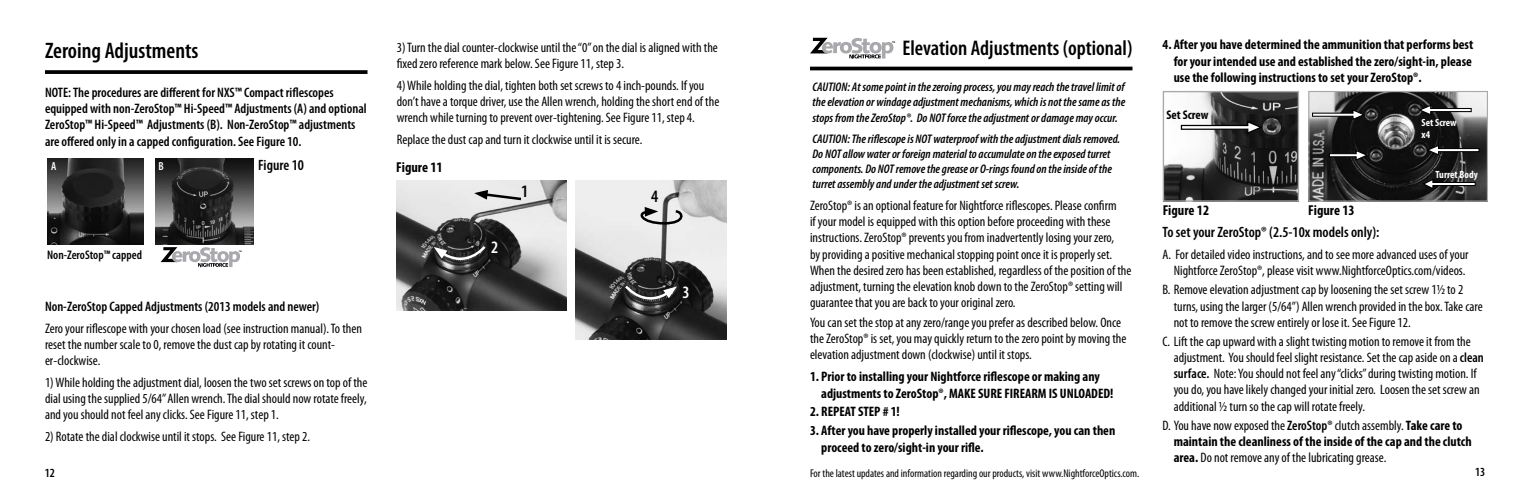
<style>
.page{position:relative;width:1530px;height:495px;background:#fff}
.page>*{position:absolute;margin:0;border:0;box-sizing:border-box;transform-origin:0 0}
.t1{font:600 condensed 22.5px "Myriad Pro";color:#000}
.t2{font:600 condensed 21.25px "Myriad Pro";color:#000}
.t3{font:600 condensed 17.5px "Myriad Pro";color:#000}
.t4{font:600 condensed 17.5px "Myriad Pro";color:#fff}
.t5{font:600 condensed 15px "Myriad Pro";color:#000}
.t6{font:700 condensed 14.38px "Myriad Pro";color:#000}
.t7{font:condensed 13.75px/16.2px "Myriad Pro";color:#000}
.t8{font:700 condensed 13.75px/16.2px "Myriad Pro";color:#000}
.t9{font:600 condensed 13.75px/16.2px "Myriad Pro";color:#000}
.t10{font:700 condensed 12.62px "Myriad Pro";color:#000}
.t11{font:italic 600 condensed 12.5px/15px "Myriad Pro";color:#000}
.t12{font:600 condensed 12.5px "Myriad Pro";color:#000}
.t13{font:600 condensed 11.75px "Myriad Pro";color:#fff}
.t14{font:condensed 11.25px "Myriad Pro";color:#000}
.t15{font:700 condensed 10.5px/12.5px "Myriad Pro";color:#fff}
.s1{font-weight:600}
.s2{font-weight:700}
</style>
<div class="page">
<svg style="left:810px;top:38px;width:85px;height:21px"></svg>
<hr style="left:810px;top:67px;width:323px;height:3px;background:#000">
<img style="left:1165px;top:93px;width:132px;height:107px">
<div style="left:1163px;top:91px;width:136px;height:111px;border:1px solid #a7a9ac"></div>
<svg style="left:1180px;top:120px;width:84px;height:15px"></svg>
<img style="left:1310px;top:93px;width:176px;height:107px">
<div style="left:1308px;top:91px;width:180px;height:111px;border:1px solid #a7a9ac"></div>
<svg style="left:1417px;top:104px;width:55px;height:12px"></svg>
<svg style="left:1425px;top:144px;width:55px;height:12px"></svg>
<svg style="left:1311px;top:108px;width:56px;height:13px"></svg>
<svg style="left:1328px;top:149px;width:42px;height:12px"></svg>
<svg style="left:1421px;top:178px;width:55px;height:12px"></svg>
<svg style="left:45px;top:70px;width:323px;height:4px"></svg>
<img style="left:155px;top:159px;width:99px;height:86px">
<svg style="left:161px;top:247px;width:81px;height:21px"></svg>
<img style="left:47px;top:159px;width:97px;height:86px">
<img style="left:397px;top:180px;width:170px;height:131px">
<img style="left:576px;top:180px;width:150px;height:160px">
<svg style="left:474px;top:190px;width:50px;height:12px"></svg>
<svg style="left:434px;top:244px;width:53px;height:26px"></svg>
<svg style="left:635px;top:207px;width:52px;height:19px"></svg>
<svg style="left:624px;top:284px;width:53px;height:26px"></svg>
<h1 class="t1" style="left:45px;top:37px;width:155px">Zeroing Adjustments</h1>
<p class="t9" style="left:45px;top:84px;width:323px">NOTE: The procedures are different for NXS™ Compact riflescopes equipped with non-ZeroStop™ Hi-Speed™ Adjustments (A) and optional ZeroStop™ Hi-Speed™ Adjustments (B). Non-ZeroStop™ adjustments are offered only in a capped configuration. See Figure 10.</p>
<p class="t13" style="left:51px;top:159px;width:7px">A</p>
<p class="t13" style="left:159px;top:159px;width:7px">B</p>
<p class="t5" style="left:258px;top:156px;width:47px">Figure 10</p>
<p class="t12" style="left:47px;top:247px;width:96px">Non-ZeroStop™ capped</p>
<p class="t9" style="left:45px;top:298px;width:276px">Non-ZeroStop Capped Adjustments (2013 models and newer)</p>
<p class="t7" style="left:45px;top:320px;width:319px">Zero your riflescope with your chosen load (see instruction manual). To then reset the number scale to 0, remove the dust cap by rotating it count&shy;er-clockwise.</p>
<p class="t7" style="left:45px;top:374px;width:324px;text-align:justify">1) While holding the adjustment dial, loosen the two set screws on top of the dial using the supplied 5/64” Allen wrench. The dial should now rotate freely, and you should not feel any clicks. See Figure 11, step 1.</p>
<p class="t7" style="left:45px;top:428px;width:267px">2) Rotate the dial clockwise until it stops. See Figure 11, step 2.</p>
<p class="t7" style="left:397px;top:39px;width:323px">3) Turn the dial counter-clockwise until the “0” on the dial is aligned with the fixed zero reference mark below. See Figure 11, step 3.</p>
<p class="t7" style="left:397px;top:77px;width:324px">4) While holding the dial, tighten both set screws to 4 inch-pounds. If you don’t have a torque driver, use the Allen wrench, holding the short end of the wrench while turning to prevent over-tightening. See Figure 11, step 4.</p>
<p class="t7" style="left:397px;top:131px;width:247px">Replace the dust cap and turn it clockwise until it is secure.</p>
<p class="t6" style="left:396px;top:158px;width:48px">Figure 11</p>
<p class="t4" style="left:491px;top:236px;width:9px">2</p>
<p class="t3" style="left:521px;top:180px;width:9px">1</p>
<p class="t3" style="left:651px;top:185px;width:9px">4</p>
<p class="t4" style="left:683px;top:281px;width:9px">3</p>
<h2 class="t2" style="left:903px;top:35px;width:231px">Elevation Adjustments (optional)</h2>
<p class="t11" style="left:812px;top:79px;width:314px">CAUTION: At some point in the zeroing process, you may reach the travel limit of the elevation or windage adjustment mechanisms, which is not the same as the</p>
<p class="t11" style="left:812px;top:107px;width:309px;line-height:21.2px">stops from the ZeroStop®. Do NOT force the adjustment or damage may occur.<br>CAUTION: The riflescope is NOT waterproof with the adjustment dials removed.</p>
<p class="t11" style="left:812px;top:146px;width:301px;text-align:justify">Do NOT allow water or foreign material to accumulate on the exposed turret components. Do NOT remove the grease or O-rings found on the inside of the turret assembly and under the adjustment set screw.</p>
<p class="t7" style="left:810px;top:197px;width:323px">ZeroStop® is an optional feature for Nightforce riflescopes. Please confirm<br>if your model is equipped with this option before proceeding with these instructions. ZeroStop® prevents you from inadvertently losing your zero,<br>by providing a positive mechanical stopping point once it is properly set.<br>When the desired zero has been established, regardless of the position of the adjustment, turning the elevation knob down to the ZeroStop® setting will guarantee that you are back to your original zero.</p>
<p class="t7" style="left:810px;top:314px;width:318px">You can set the stop at any zero/range you prefer as described below. Once the ZeroStop® is set, you may quickly return to the zero point by moving the elevation adjustment down (clockwise) until it stops.</p>
<p class="t8" style="left:821px;top:368px;width:294px;text-indent:-11px">1. Prior to installing your Nightforce riflescope or making any adjustments to ZeroStop®, MAKE SURE FIREARM IS UNLOADED!</p>
<p class="t8" style="left:810px;top:403px;width:91px">2. REPEAT STEP # 1!</p>
<p class="t8" style="left:821px;top:422px;width:296px;text-indent:-11px">3. After you have properly installed your riflescope, you can then proceed to zero/sight-in your rifle.</p>
<p class="t8" style="left:1174px;top:36px;width:301px;text-align:justify;text-indent:-11px">4. After you have determined the ammunition that performs best for your intended use and established the zero/sight-in, please use the following instructions to set your ZeroStop®.</p>
<p class="t10" style="left:1166px;top:106px;width:44px">Set Screw</p>
<p class="t6" style="left:1163px;top:201px;width:48px">Figure 12</p>
<p class="t6" style="left:1308px;top:201px;width:48px">Figure 13</p>
<p class="t15" style="left:1422px;top:116px;width:36px">Set Screw x4</p>
<p class="t15" style="left:1436px;top:168px;width:44px">Turret Body</p>
<p class="t5" style="left:1162px;top:223px;width:219px">To set your ZeroStop® (2.5-10x models only):</p>
<p class="t7" style="left:1162px;top:246px;width:308px;text-align:center">A. For detailed video instructions, and to see more advanced uses of your<br>Nightforce ZeroStop®, please visit www.NightforceOptics.com/videos.</p>
<p class="t7" style="left:1174px;top:281px;width:311px;text-indent:-11px">B. Remove elevation adjustment cap by loosening the set screw 1½ to 2 turns, using the larger (5/64”) Allen wrench provided in the box. Take care not to remove the screw entirely or lose it. See Figure 12.</p>
<p class="t7" style="left:1174px;top:333px;width:312px;text-indent:-11px">C. Lift the cap upward with a slight twisting motion to remove it from the adjustment. You should feel slight resistance. Set the cap aside on a <span class="s1">clean surface.</span> Note: You should not feel any “clicks” during twisting motion. If you do, you have likely changed your initial zero. Loosen the set screw an additional ½ turn so the cap will rotate freely.</p>
<p class="t7" style="left:1174px;top:417px;width:299px;text-indent:-11px">D. You have now exposed the <span class="s1">ZeroStop®</span> clutch assembly. <span class="s2">Take care to maintain the cleanliness of the inside of the cap and the clutch area.</span> Do not remove any of the lubricating grease.</p>
<p class="t12" style="left:45px;top:465px;width:12px">12</p>
<p class="t14" style="left:810px;top:467px;width:331px">For the latest updates and information regarding our products, visit www.NightforceOptics.com.</p>
<p class="t12" style="left:1475px;top:464px;width:12px">13</p>
</div>
